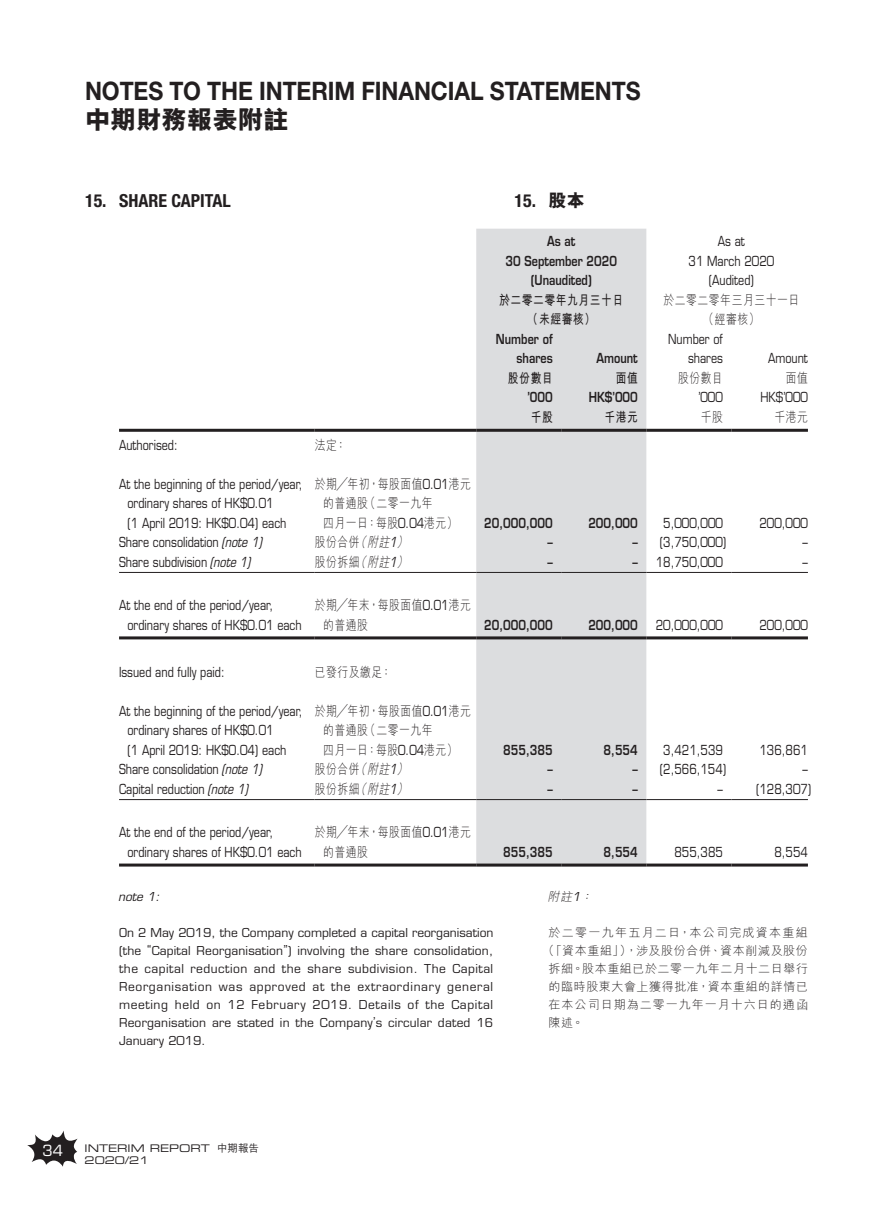
<style>
.page{position:relative;width:893px;height:1212px;background:#fff}
.page>*{position:absolute;margin:0;border:0;box-sizing:border-box;transform-origin:0 0}
.t1{font:700 25.5px "Helvetica Neue LT Std";letter-spacing:-.005em;color:#231f20;scale:.9 1}
.t2{font:800 25.5px "M Hei HK";color:#231f20}
.t3{font:700 condensed 18px "Helvetica Neue LT Std";color:#231f20}
.t4{font:15px "Eurostile LT Std";color:#fff}
.t5{font:13.5px/19.5px "Eurostile LT Std";color:#231f20;scale:.8 1}
.t6{font:300 13.5px/19.5px "M Hei HK";letter-spacing:.05em;color:#231f20;scale:.8 1}
.t7{font:600 13.5px/19.5px "Eurostile LT Std";color:#231f20;text-align:center;scale:.8 1}
.t8{font:700 13.5px/19.5px "M Hei HK";letter-spacing:.05em;color:#231f20;text-align:center;scale:.8 1}
.t9{font:12px/18px "Eurostile LT Std";letter-spacing:.015em;color:#231f20;text-align:justify}
.t10{font:300 12px "M Hei HK";letter-spacing:.055em;color:#231f20}
.t11{font:300 12px "M Hei HK";letter-spacing:.11em;color:#231f20}
.t12{font:300 12px "M Hei HK";letter-spacing:.085em;color:#231f20}
.t13{font:italic 12px "Eurostile LT Std";color:#231f20}
.t14{font:italic 300 12px "M Hei HK";color:#231f20}
.t15{font:10.5px/12.5px "Eurostile LT Std Ex 2";color:#231f20}
.s1{font-family:"Eurostile LT Std";font-weight:400}
.s2{font-family:"M Hei HK";font-weight:800;font-stretch:normal}
.s3{font-style:italic}
.s4{font-family:"Eurostile LT Std";font-weight:400;font-style:italic}
.s5{font-weight:600}
.s6{font-family:"M Hei HK";font-weight:500}
</style>
<div class="page">
<svg style="left:27px;top:1130px;width:51px;height:37px"></svg>
<div style="left:476px;top:229px;width:170px;height:634px;background:#dcdddf"></div>
<hr style="left:119px;top:429px;width:196px;height:3px;background:#231f20">
<hr style="left:315px;top:429px;width:161px;height:3px;background:#231f20">
<hr style="left:476px;top:429px;width:85px;height:3px;background:#231f20">
<hr style="left:561px;top:429px;width:85px;height:3px;background:#231f20">
<hr style="left:646px;top:429px;width:85px;height:3px;background:#231f20">
<hr style="left:731px;top:429px;width:77px;height:3px;background:#231f20">
<hr style="left:119px;top:572px;width:196px;height:1px;background:#231f20">
<hr style="left:315px;top:572px;width:161px;height:1px;background:#231f20">
<hr style="left:476px;top:572px;width:85px;height:1px;background:#231f20">
<hr style="left:561px;top:572px;width:85px;height:1px;background:#231f20">
<hr style="left:646px;top:572px;width:85px;height:1px;background:#231f20">
<hr style="left:731px;top:572px;width:77px;height:1px;background:#231f20">
<hr style="left:119px;top:636px;width:196px;height:3px;background:#231f20">
<hr style="left:315px;top:636px;width:161px;height:3px;background:#231f20">
<hr style="left:476px;top:636px;width:85px;height:3px;background:#231f20">
<hr style="left:561px;top:636px;width:85px;height:3px;background:#231f20">
<hr style="left:646px;top:636px;width:85px;height:3px;background:#231f20">
<hr style="left:731px;top:636px;width:77px;height:3px;background:#231f20">
<hr style="left:119px;top:799px;width:196px;height:1px;background:#231f20">
<hr style="left:315px;top:799px;width:161px;height:1px;background:#231f20">
<hr style="left:476px;top:799px;width:85px;height:1px;background:#231f20">
<hr style="left:561px;top:799px;width:85px;height:1px;background:#231f20">
<hr style="left:646px;top:799px;width:85px;height:1px;background:#231f20">
<hr style="left:731px;top:799px;width:77px;height:1px;background:#231f20">
<hr style="left:119px;top:863px;width:196px;height:3px;background:#231f20">
<hr style="left:315px;top:863px;width:161px;height:3px;background:#231f20">
<hr style="left:476px;top:863px;width:85px;height:3px;background:#231f20">
<hr style="left:561px;top:863px;width:85px;height:3px;background:#231f20">
<hr style="left:646px;top:863px;width:85px;height:3px;background:#231f20">
<hr style="left:731px;top:863px;width:77px;height:3px;background:#231f20">
<h1 class="t1" style="left:85px;top:75px;width:619px">NOTES TO THE INTERIM FINANCIAL STATEMENTS</h1>
<h1 class="t2" style="left:85px;top:107px;width:205px">中期財務報表附註</h1>
<h2 class="t3" style="left:85px;top:190px;width:147px">15. SHARE CAPITAL</h2>
<p class="t5" style="left:119px;top:435px;width:75px">Authorised:</p>
<p class="t6" style="left:315px;top:435px;width:41px">法定：</p>
<p class="t5" style="left:127px;top:474px;width:220px;text-indent:-8px">At the beginning of the period/year, ordinary shares of HK$0.01<br>(1 April 2019: HK$0.04) each</p>
<p class="t6" style="left:323px;top:474px;width:186px;text-indent:-8px">於期╱年初，每股面值<span class="s1">0.01</span>港元的普通股（二零一九年<br>四月一日：每股<span class="s1">0.04</span>港元）</p>
<h2 class="t3" style="left:515px;top:190px;width:72px">15. <span class="s2">股本</span></h2>
<p class="t7" style="left:505px;top:232px;width:141px">As at<br>30 September 2020 (Unaudited)</p>
<p class="t5" style="left:689px;top:232px;width:109px;text-align:center">As at<br>31 March 2020 (Audited)</p>
<p class="t8" style="left:499px;top:289px;width:157px">於二零二零年九月三十日（未經審核）</p>
<p class="t6" style="left:664px;top:290px;width:171px;text-align:center">於二零二零年三月三十一日（經審核）</p>
<p class="t7" style="left:496px;top:329px;width:73px;text-align:right">Number of shares</p>
<p class="t5" style="left:668px;top:329px;width:70px;text-align:right">Number of shares</p>
<p class="t7" style="left:596px;top:349px;width:53px">Amount</p>
<p class="t5" style="left:768px;top:349px;width:51px">Amount</p>
<p class="t8" style="left:508px;top:367px;width:58px">股份數目</p>
<p class="t8" style="left:616px;top:367px;width:29px">面值</p>
<p class="t6" style="left:678px;top:368px;width:58px">股份數目</p>
<p class="t6" style="left:786px;top:368px;width:29px">面值</p>
<p class="t7" style="left:527px;top:388px;width:33px">’000</p>
<p class="t7" style="left:589px;top:388px;width:63px">HK$’000</p>
<p class="t5" style="left:698px;top:388px;width:32px">’000</p>
<p class="t5" style="left:760px;top:388px;width:61px">HK$’000</p>
<p class="t8" style="left:531px;top:406px;width:29px">千股</p>
<p class="t8" style="left:604px;top:406px;width:43px">千港元</p>
<p class="t6" style="left:701px;top:407px;width:29px">千股</p>
<p class="t6" style="left:774px;top:407px;width:43px">千港元</p>
<p class="t7" style="left:484px;top:513px;width:87px">20,000,000</p>
<p class="t7" style="left:588px;top:513px;width:63px">200,000</p>
<p class="t5" style="left:663px;top:513px;width:76px">5,000,000</p>
<p class="t5" style="left:759px;top:513px;width:62px">200,000</p>
<p class="t5" style="left:119px;top:532px;width:184px">Share consolidation <span class="s3">(note1)</span></p>
<p class="t6" style="left:315px;top:532px;width:121px">股份合併<span class="s3">（附註</span><span class="s4">1</span><span class="s3">）</span></p>
<p class="t7" style="left:547px;top:532px;width:8px">–</p>
<p class="t5" style="left:632px;top:532px;width:119px"><span class="s5">–</span> (3,750,000)</p>
<p class="t5" style="left:802px;top:532px;width:8px">–</p>
<p class="t5" style="left:119px;top:552px;width:170px">Share subdivision <span class="s3">(note1)</span></p>
<p class="t6" style="left:315px;top:552px;width:121px">股份拆細<span class="s3">（附註</span><span class="s4">1</span><span class="s3">）</span></p>
<p class="t7" style="left:547px;top:552px;width:8px">–</p>
<p class="t5" style="left:632px;top:552px;width:115px"><span class="s5">–</span> 18,750,000</p>
<p class="t5" style="left:802px;top:552px;width:8px">–</p>
<p class="t5" style="left:127px;top:595px;width:219px;text-indent:-8px">At the end of the period/year, ordinary shares of HK$0.01 each</p>
<p class="t6" style="left:323px;top:595px;width:186px;text-indent:-8px">於期╱年末，每股面值<span class="s1">0.01</span>港元的普通股</p>
<p class="t7" style="left:484px;top:615px;width:87px">20,000,000</p>
<p class="t7" style="left:588px;top:615px;width:63px">200,000</p>
<p class="t5" style="left:656px;top:615px;width:85px">20,000,000</p>
<p class="t5" style="left:759px;top:615px;width:62px">200,000</p>
<p class="t5" style="left:119px;top:662px;width:134px">Issued and fully paid:</p>
<p class="t6" style="left:315px;top:662px;width:98px">已發行及繳足：</p>
<p class="t5" style="left:127px;top:701px;width:220px;text-indent:-8px">At the beginning of the period/year, ordinary shares of HK$0.01<br>(1 April 2019: HK$0.04) each</p>
<p class="t6" style="left:323px;top:701px;width:186px;text-indent:-8px">於期╱年初，每股面值<span class="s1">0.01</span>港元的普通股（二零一九年<br>四月一日：每股<span class="s1">0.04</span>港元）</p>
<p class="t7" style="left:503px;top:740px;width:63px">855,385</p>
<p class="t7" style="left:604px;top:740px;width:44px">8,554</p>
<p class="t5" style="left:663px;top:740px;width:76px">3,421,539</p>
<p class="t5" style="left:759px;top:740px;width:62px">136,861</p>
<p class="t5" style="left:119px;top:760px;width:184px">Share consolidation <span class="s3">(note1)</span></p>
<p class="t6" style="left:315px;top:759px;width:121px">股份合併<span class="s3">（附註</span><span class="s4">1</span><span class="s3">）</span></p>
<p class="t7" style="left:547px;top:759px;width:8px">–</p>
<p class="t5" style="left:632px;top:760px;width:119px"><span class="s5">–</span> (2,566,154)</p>
<p class="t5" style="left:802px;top:760px;width:8px">–</p>
<p class="t5" style="left:119px;top:779px;width:167px">Capital reduction <span class="s3">(note1)</span></p>
<p class="t6" style="left:315px;top:779px;width:121px">股份拆細<span class="s3">（附註</span><span class="s4">1</span><span class="s3">）</span></p>
<p class="t7" style="left:547px;top:779px;width:8px">–</p>
<p class="t7" style="left:632px;top:779px;width:8px">–</p>
<p class="t5" style="left:717px;top:779px;width:8px">–</p>
<p class="t5" style="left:756px;top:779px;width:70px">(128,307)</p>
<p class="t5" style="left:127px;top:823px;width:219px;text-indent:-8px">At the end of the period/year, ordinary shares of HK$0.01 each</p>
<p class="t6" style="left:323px;top:822px;width:186px;text-indent:-8px">於期╱年末，每股面值<span class="s1">0.01</span>港元的普通股</p>
<p class="t7" style="left:503px;top:842px;width:63px">855,385</p>
<p class="t7" style="left:604px;top:842px;width:44px">8,554</p>
<p class="t5" style="left:674px;top:842px;width:62px">855,385</p>
<p class="t5" style="left:774px;top:842px;width:43px">8,554</p>
<p class="t13" style="left:118px;top:889px;width:46px">note 1:</p>
<p class="t9" style="left:119px;top:923px;width:376px">On 2 May 2019, the Company completed a capital reorganisation (the “Capital Reorganisation”) involving the share consolidation, the capital reduction and the share subdivision. The Capital Reorganisation was approved at the extraordinary general meeting held on 12 February 2019. Details of the Capital Reorganisation are stated in the Company’s circular dated 16<br>January 2019.</p>
<p class="t4" style="left:43px;top:1141px;width:22px">34</p>
<p class="t15" style="left:85px;top:1141px;width:176px">INTERIM REPORT <span class="s6">中期報告<br></span>2020/21</p>
<p class="t14" style="left:548px;top:890px;width:49px">附註<span class="s1">1</span>：</p>
<p class="t11" style="left:549px;top:926px;width:261px">於二零一九年五月二日，本公司完成資本重組</p>
<p class="t10" style="left:543px;top:944px;width:267px">（「資本重組」），涉及股份合併、資本削減及股份</p>
<p class="t10" style="left:549px;top:962px;width:261px">拆細。股本重組已於二零一九年二月十二日舉行</p>
<p class="t10" style="left:549px;top:980px;width:261px">的臨時股東大會上獲得批准，資本重組的詳情已</p>
<p class="t12" style="left:549px;top:998px;width:261px">在本公司日期為二零一九年一月十六日的通函</p>
<p class="t10" style="left:549px;top:1016px;width:37px">陳述。</p>
</div>
